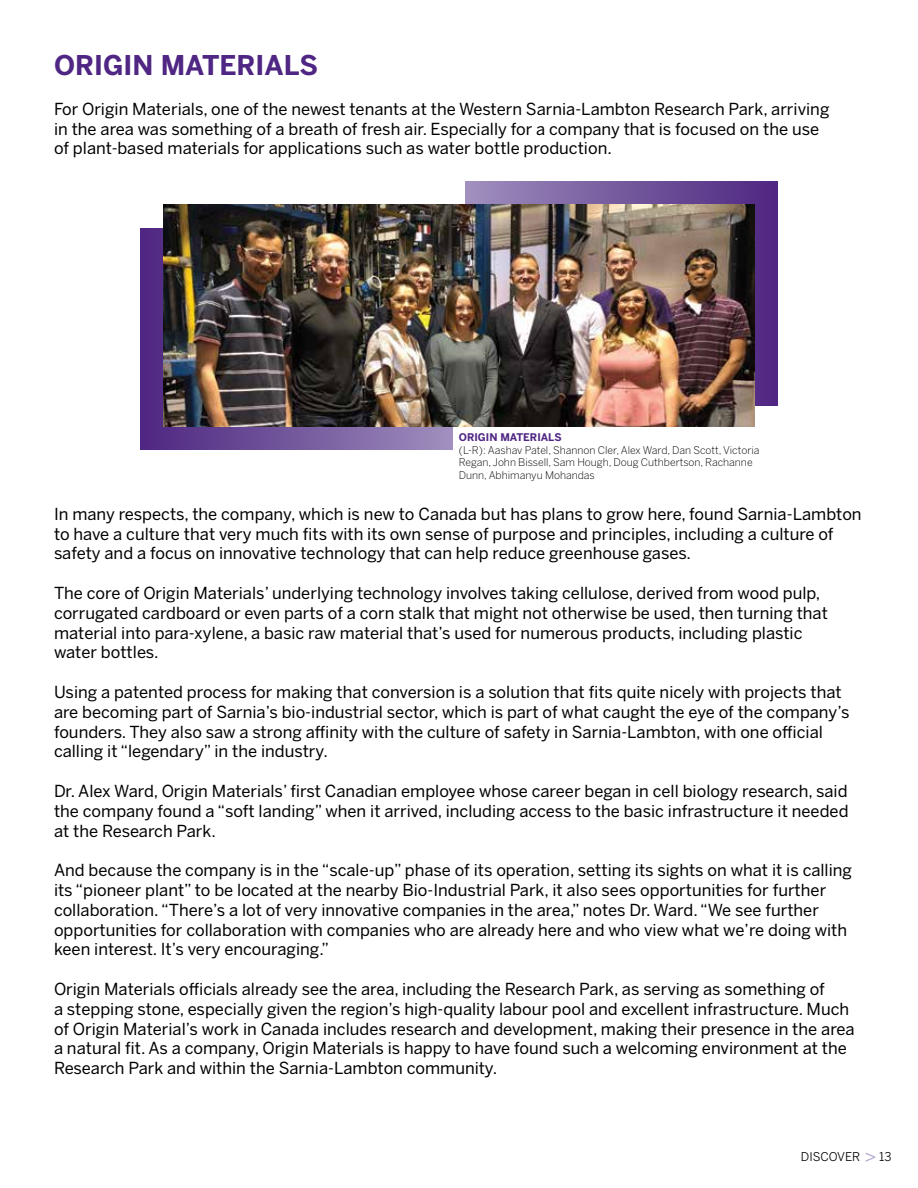
<style>
.page{position:relative;width:918px;height:1188px;background:#fff}
.page>*{position:absolute;margin:0;border:0;box-sizing:border-box;transform-origin:0 0}
.t1{font:700 27px "Benton Sans";color:#4f2683}
.t2{font:18px "Benton Sans";color:#b5a9ce}
.t3{font:16.5px/19.8px "Benton Sans";color:#000}
.t4{font:12px "Benton Sans";letter-spacing:-.005em;color:#000}
.t5{font:300 10.5px/12.6px "Benton Sans";color:#000}
.t6{font:700 10.5px "Benton Sans";color:#4f2683}
</style>
<div class="page">
<svg style="left:141px;top:229px;width:312px;height:221px;background:#674792"></svg>
<div style="left:465px;top:182px;width:312px;height:224px;background:linear-gradient(to right,#9f8fbd,#4e2681)"></div>
<img style="left:164px;top:204px;width:590px;height:223px">
<h1 class="t1" style="left:54px;top:49px;width:266px">ORIGIN MATERIALS</h1>
<p class="t3" style="left:54px;top:99px;width:777px">For Origin Materials, one of the newest tenants at the Western Sarnia-Lambton Research Park, arriving in the area was something of a breath of fresh air. Especially for a company that is focused on the use of plant-based materials for applications such as water bottle production.</p>
<p class="t6" style="left:459px;top:431px;width:104px">ORIGIN MATERIALS</p>
<p class="t5" style="left:459px;top:443px;width:302px">(L-R): Aashav Patel, Shannon Cler, Alex Ward, Dan Scott, Victoria<br>Regan, John Bissell, Sam Hough, Doug Cuthbertson, Rachanne<br>Dunn, Abhimanyu Mohandas</p>
<p class="t3" style="left:54px;top:504px;width:809px">In many respects, the company, which is new to Canada but has plans to grow here, found Sarnia-Lambton to have a culture that very much fits with its own sense of purpose and principles, including a culture of safety and a focus on innovative technology that can help reduce greenhouse gases.</p>
<p class="t3" style="left:54px;top:583px;width:775px">The core of Origin Materials’ underlying technology involves taking cellulose, derived from wood pulp, corrugated cardboard or even parts of a corn stalk that might not otherwise be used, then turning that material into para-xylene, a basic raw material that’s used for numerous products, including plastic water bottles.</p>
<p class="t3" style="left:54px;top:682px;width:797px">Using a patented process for making that conversion is a solution that fits quite nicely with projects that are becoming part of Sarnia’s bio-industrial sector, which is part of what caught the eye of the company’s founders. They also saw a strong affinity with the culture of safety in Sarnia-Lambton, with one official calling it “legendary” in the industry.</p>
<p class="t3" style="left:54px;top:781px;width:796px;text-align:justify">Dr. Alex Ward, Origin Materials’ first Canadian employee whose career began in cell biology research, said the company found a “soft landing” when it arrived, including access to the basic infrastructure it needed at the Research Park.</p>
<p class="t3" style="left:54px;top:860px;width:800px">And because the company is in the “scale-up” phase of its operation, setting its sights on what it is calling its “pioneer plant” to be located at the nearby Bio-Industrial Park, it also sees opportunities for further collaboration. “There’s a lot of very innovative companies in the area,” notes Dr. Ward. “We see further opportunities for collaboration with companies who are already here and who view what we’re doing with keen interest. It’s very encouraging.”</p>
<p class="t3" style="left:54px;top:979px;width:802px">Origin Materials officials already see the area, including the Research Park, as serving as something of<br>a stepping stone, especially given the region’s high-quality labour pool and excellent infrastructure. Much of Origin Material’s work in Canada includes research and development, making their presence in the area a natural fit. As a company, Origin Materials is happy to have found such a welcoming environment at the Research Park and within the Sarnia-Lambton community.</p>
<p class="t4" style="left:801px;top:1150px;width:61px">DISCOVER</p>
<p class="t4" style="left:879px;top:1150px;width:14px">13</p>
<p class="t2" style="left:865px;top:1146px;width:13px">&gt;</p>
</div>
